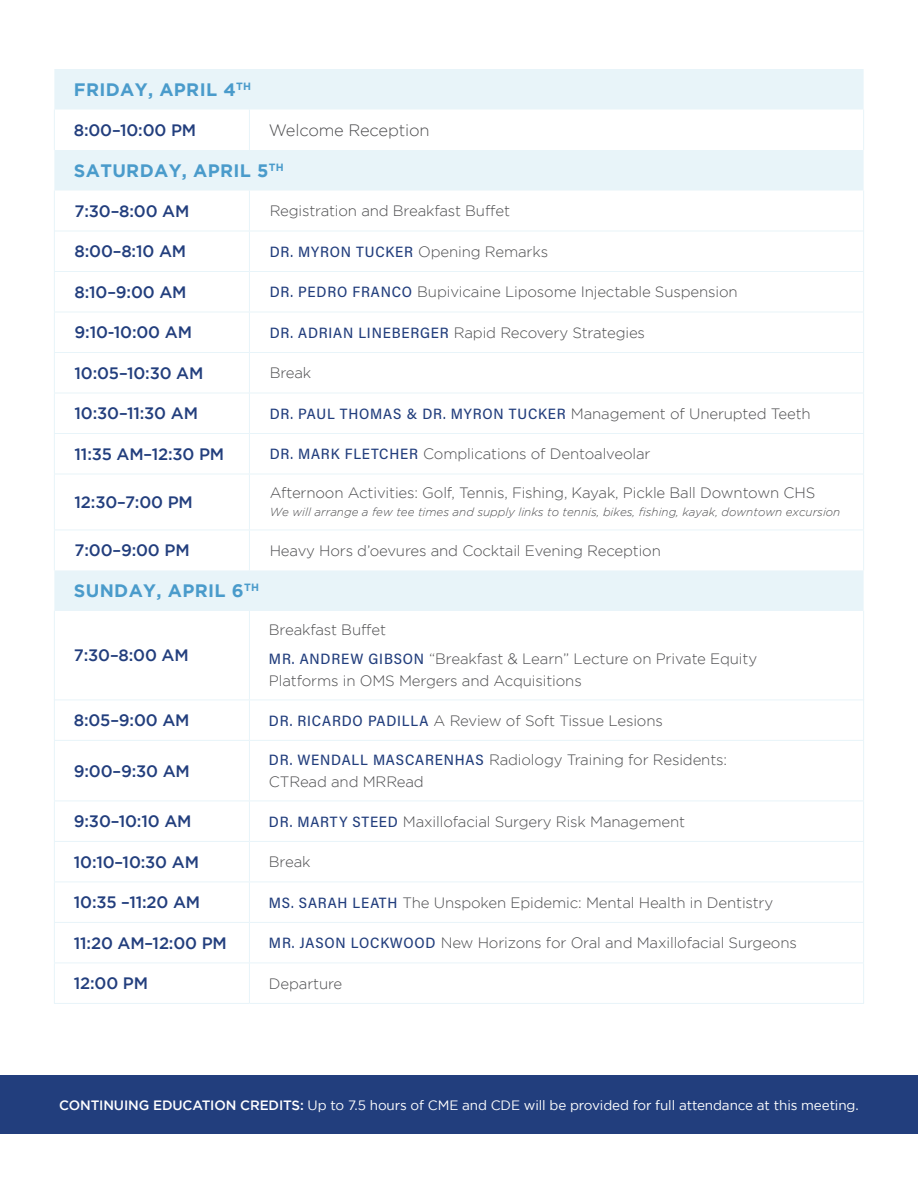
<style>
.page{position:relative;width:918px;height:1188px;background:#fff}
.page>*{position:absolute;margin:0;border:0;box-sizing:border-box;transform-origin:0 0}
.t1{font:700 18px "Gotham";letter-spacing:.02em;color:#4a9bcb}
.t2{font:500 16.5px "Gotham";letter-spacing:-.01em;color:#223e7d}
.t3{font:300 16.5px "Gotham";letter-spacing:-.01em;color:#4d4d4f}
.t4{font:300 15px/28.5px "Gotham";letter-spacing:-.01em;color:#4d4d4f}
.t5{font:500 15px "Acumin Pro Semi Cond";letter-spacing:.05em;color:#223e7d}
.t6{font:13.5px "Gotham";letter-spacing:-.01em;color:#fff}
.t7{font:italic 300 11.7px "Gotham";color:#4d4d4f}
.s1{font-family:"Gotham";font-weight:300;color:#4d4d4f}
.s2{font-family:"Acumin Pro Semi Cond";font-weight:500;color:#223e7d}
.s3{font-weight:500}
</style>
<div class="page">
<svg style="left:54px;top:69px;width:810px;height:542px"></svg>
<hr style="left:54px;top:110px;width:1px;height:40px;background:#e8f4f9">
<hr style="left:249px;top:110px;width:1px;height:40px;background:#e8f4f9">
<hr style="left:863px;top:110px;width:1px;height:40px;background:#e8f4f9">
<hr style="left:54px;top:190px;width:1px;height:41px;background:#e8f4f9">
<hr style="left:249px;top:190px;width:1px;height:41px;background:#e8f4f9">
<hr style="left:863px;top:190px;width:1px;height:41px;background:#e8f4f9">
<hr style="left:54px;top:231px;width:1px;height:40px;background:#e8f4f9">
<hr style="left:249px;top:231px;width:1px;height:40px;background:#e8f4f9">
<hr style="left:863px;top:231px;width:1px;height:40px;background:#e8f4f9">
<hr style="left:54px;top:271px;width:195px;height:1px;background:#e8f4f9">
<hr style="left:54px;top:272px;width:1px;height:40px;background:#e8f4f9">
<hr style="left:249px;top:271px;width:615px;height:1px;background:#e8f4f9">
<hr style="left:249px;top:272px;width:1px;height:40px;background:#e8f4f9">
<hr style="left:863px;top:272px;width:1px;height:40px;background:#e8f4f9">
<hr style="left:54px;top:312px;width:195px;height:1px;background:#e8f4f9">
<hr style="left:54px;top:312px;width:1px;height:40px;background:#e8f4f9">
<hr style="left:249px;top:312px;width:615px;height:1px;background:#e8f4f9">
<hr style="left:249px;top:312px;width:1px;height:40px;background:#e8f4f9">
<hr style="left:863px;top:312px;width:1px;height:40px;background:#e8f4f9">
<hr style="left:54px;top:352px;width:195px;height:1px;background:#e8f4f9">
<hr style="left:54px;top:353px;width:1px;height:40px;background:#e8f4f9">
<hr style="left:249px;top:352px;width:615px;height:1px;background:#e8f4f9">
<hr style="left:249px;top:353px;width:1px;height:40px;background:#e8f4f9">
<hr style="left:863px;top:353px;width:1px;height:40px;background:#e8f4f9">
<hr style="left:54px;top:393px;width:195px;height:1px;background:#e8f4f9">
<hr style="left:54px;top:393px;width:1px;height:40px;background:#e8f4f9">
<hr style="left:249px;top:393px;width:615px;height:1px;background:#e8f4f9">
<hr style="left:249px;top:393px;width:1px;height:40px;background:#e8f4f9">
<hr style="left:863px;top:393px;width:1px;height:40px;background:#e8f4f9">
<hr style="left:54px;top:474px;width:1px;height:56px;background:#e8f4f9">
<hr style="left:249px;top:474px;width:1px;height:56px;background:#e8f4f9">
<hr style="left:863px;top:474px;width:1px;height:56px;background:#e8f4f9">
<hr style="left:54px;top:530px;width:195px;height:1px;background:#e8f4f9">
<hr style="left:54px;top:530px;width:1px;height:40px;background:#e8f4f9">
<hr style="left:249px;top:530px;width:615px;height:1px;background:#e8f4f9">
<hr style="left:249px;top:530px;width:1px;height:40px;background:#e8f4f9">
<hr style="left:863px;top:530px;width:1px;height:40px;background:#e8f4f9">
<hr style="left:54px;top:611px;width:1px;height:89px;background:#e8f4f9">
<hr style="left:249px;top:611px;width:1px;height:89px;background:#e8f4f9">
<hr style="left:863px;top:611px;width:1px;height:89px;background:#e8f4f9">
<hr style="left:54px;top:700px;width:1px;height:40px;background:#e8f4f9">
<hr style="left:249px;top:700px;width:1px;height:40px;background:#e8f4f9">
<hr style="left:863px;top:700px;width:1px;height:40px;background:#e8f4f9">
<hr style="left:54px;top:740px;width:195px;height:1px;background:#e8f4f9">
<hr style="left:54px;top:741px;width:1px;height:60px;background:#e8f4f9">
<hr style="left:249px;top:740px;width:615px;height:1px;background:#e8f4f9">
<hr style="left:249px;top:741px;width:1px;height:60px;background:#e8f4f9">
<hr style="left:863px;top:741px;width:1px;height:60px;background:#e8f4f9">
<hr style="left:54px;top:801px;width:195px;height:1px;background:#e8f4f9">
<hr style="left:54px;top:801px;width:1px;height:40px;background:#e8f4f9">
<hr style="left:249px;top:801px;width:615px;height:1px;background:#e8f4f9">
<hr style="left:249px;top:801px;width:1px;height:40px;background:#e8f4f9">
<hr style="left:863px;top:801px;width:1px;height:40px;background:#e8f4f9">
<hr style="left:54px;top:841px;width:195px;height:1px;background:#e8f4f9">
<hr style="left:54px;top:842px;width:1px;height:40px;background:#e8f4f9">
<hr style="left:249px;top:841px;width:615px;height:1px;background:#e8f4f9">
<hr style="left:249px;top:842px;width:1px;height:40px;background:#e8f4f9">
<hr style="left:863px;top:842px;width:1px;height:40px;background:#e8f4f9">
<hr style="left:54px;top:882px;width:195px;height:1px;background:#e8f4f9">
<hr style="left:54px;top:882px;width:1px;height:40px;background:#e8f4f9">
<hr style="left:249px;top:882px;width:615px;height:1px;background:#e8f4f9">
<hr style="left:249px;top:882px;width:1px;height:40px;background:#e8f4f9">
<hr style="left:863px;top:882px;width:1px;height:40px;background:#e8f4f9">
<hr style="left:54px;top:922px;width:195px;height:1px;background:#e8f4f9">
<hr style="left:54px;top:923px;width:1px;height:40px;background:#e8f4f9">
<hr style="left:249px;top:922px;width:615px;height:1px;background:#e8f4f9">
<hr style="left:249px;top:923px;width:1px;height:40px;background:#e8f4f9">
<hr style="left:863px;top:923px;width:1px;height:40px;background:#e8f4f9">
<hr style="left:54px;top:963px;width:195px;height:1px;background:#e8f4f9">
<hr style="left:54px;top:963px;width:1px;height:40px;background:#e8f4f9">
<hr style="left:249px;top:963px;width:615px;height:1px;background:#e8f4f9">
<hr style="left:249px;top:963px;width:1px;height:40px;background:#e8f4f9">
<hr style="left:863px;top:963px;width:1px;height:40px;background:#e8f4f9">
<hr style="left:54px;top:1003px;width:195px;height:1px;background:#e8f4f9">
<hr style="left:249px;top:1003px;width:615px;height:1px;background:#e8f4f9">
<hr style="left:55px;top:231px;width:194px;height:1px;background:#e8f4f9">
<hr style="left:249px;top:231px;width:614px;height:1px;background:#e8f4f9">
<hr style="left:55px;top:700px;width:194px;height:1px;background:#e8f4f9">
<hr style="left:249px;top:700px;width:614px;height:1px;background:#e8f4f9">
<hr style="left:54px;top:433px;width:195px;height:1px;background:#e8f4f9">
<hr style="left:54px;top:434px;width:1px;height:40px;background:#e8f4f9">
<hr style="left:249px;top:433px;width:615px;height:1px;background:#e8f4f9">
<hr style="left:249px;top:434px;width:1px;height:40px;background:#e8f4f9">
<hr style="left:863px;top:434px;width:1px;height:40px;background:#e8f4f9">
<hr style="left:54px;top:474px;width:195px;height:1px;background:#e8f4f9">
<hr style="left:249px;top:474px;width:615px;height:1px;background:#e8f4f9">
<div style="left:0;top:1076px;width:918px;height:58px;background:#223e7d"></div>
<p class="t1" style="left:74px;top:79px;width:179px">FRIDAY, APRIL 4<sup>TH</sup></p>
<p class="t2" style="left:74px;top:121px;width:124px">8:00–10:00 PM</p>
<p class="t3" style="left:269px;top:121px;width:162px">Welcome Reception</p>
<p class="t1" style="left:74px;top:160px;width:212px">SATURDAY, APRIL 5<sup>TH</sup></p>
<p class="t2" style="left:75px;top:202px;width:116px">7:30–8:00 AM</p>
<p class="t4" style="left:270px;top:196px;width:242px">Registration and Breakfast Buffet</p>
<p class="t2" style="left:75px;top:242px;width:113px">8:00–8:10 AM</p>
<p class="t5" style="left:270px;top:241px;width:280px">DR. MYRON TUCKER <span class="s1">Opening Remarks</span></p>
<p class="t2" style="left:75px;top:283px;width:114px">8:10–9:00 AM</p>
<p class="t4" style="left:270px;top:278px;width:469px"><span class="s2">DR. PEDRO FRANCO</span> Bupivicaine Liposome Injectable Suspension</p>
<p class="t2" style="left:75px;top:323px;width:119px">9:10-10:00 AM</p>
<p class="t4" style="left:270px;top:318px;width:377px"><span class="s2">DR. ADRIAN LINEBERGER</span> Rapid Recovery Strategies</p>
<p class="t2" style="left:75px;top:364px;width:130px">10:05–10:30 AM</p>
<p class="t4" style="left:270px;top:358px;width:43px">Break</p>
<p class="t2" style="left:75px;top:404px;width:125px">10:30–11:30 AM</p>
<p class="t5" style="left:270px;top:403px;width:543px">DR. PAUL THOMAS &amp; DR. MYRON TUCKER <span class="s1">Management of Unerupted Teeth</span></p>
<p class="t2" style="left:75px;top:445px;width:151px">11:35 AM–12:30 PM</p>
<p class="t4" style="left:270px;top:440px;width:382px"><span class="s2">DR. MARK FLETCHER</span> Complications of Dentoalveolar</p>
<p class="t2" style="left:75px;top:493px;width:120px">12:30–7:00 PM</p>
<p class="t4" style="left:270px;top:479px;width:547px">Afternoon Activities: Golf, Tennis, Fishing, Kayak, Pickle Ball Downtown CHS</p>
<p class="t7" style="left:270px;top:506px;width:572px">We will arrange a few tee times and supply links to tennis, bikes, fishing, kayak, downtown excursion</p>
<p class="t2" style="left:75px;top:541px;width:117px">7:00–9:00 PM</p>
<p class="t4" style="left:270px;top:536px;width:393px">Heavy Hors d’oevures and Cocktail Evening Reception</p>
<p class="t1" style="left:74px;top:580px;width:187px">SUNDAY, APRIL 6<sup>TH</sup></p>
<p class="t2" style="left:74px;top:646px;width:116px">7:30–8:00 AM</p>
<p class="t4" style="left:269px;top:616px;width:490px">Breakfast Buffet<br><span class="s2">MR. ANDREW GIBSON</span> “Breakfast &amp; Learn” Lecture on Private Equity</p>
<p class="t4" style="left:269px;top:667px;width:314px">Platforms in OMS Mergers and Acquisitions</p>
<p class="t2" style="left:74px;top:711px;width:117px">8:05–9:00 AM</p>
<p class="t4" style="left:269px;top:706px;width:395px"><span class="s2">DR. RICARDO PADILLA</span> A Review of Soft Tissue Lesions</p>
<p class="t2" style="left:74px;top:761px;width:118px">9:00–9:30 AM</p>
<p class="t4" style="left:269px;top:748px;width:460px;line-height:22.5px"><span class="s2">DR. WENDALL MASCARENHAS</span> Radiology Training for Residents:<br>CTRead and MRRead</p>
<p class="t2" style="left:74px;top:812px;width:119px">9:30–10:10 AM</p>
<p class="t4" style="left:269px;top:807px;width:418px"><span class="s2">DR. MARTY STEED</span> Maxillofacial Surgery Risk Management</p>
<p class="t2" style="left:74px;top:852px;width:127px">10:10–10:30 AM</p>
<p class="t4" style="left:269px;top:847px;width:43px">Break</p>
<p class="t2" style="left:74px;top:893px;width:128px">10:35 –11:20 AM</p>
<p class="t4" style="left:269px;top:888px;width:506px"><span class="s2">MS. SARAH LEATH</span> The Unspoken Epidemic: Mental Health in Dentistry</p>
<p class="t2" style="left:74px;top:933px;width:155px">11:20 AM–12:00 PM</p>
<p class="t4" style="left:269px;top:928px;width:529px"><span class="s2">MR. JASON LOCKWOOD</span> New Horizons for Oral and Maxillofacial Surgeons</p>
<p class="t2" style="left:74px;top:974px;width:76px">12:00 PM</p>
<p class="t4" style="left:269px;top:969px;width:75px">Departure</p>
<p class="t6" style="left:59px;top:1098px;width:801px"><span class="s3">CONTINUING EDUCATION CREDITS:</span> Up to 7.5 hours of CME and CDE will be provided for full attendance at this meeting.</p>
</div>
